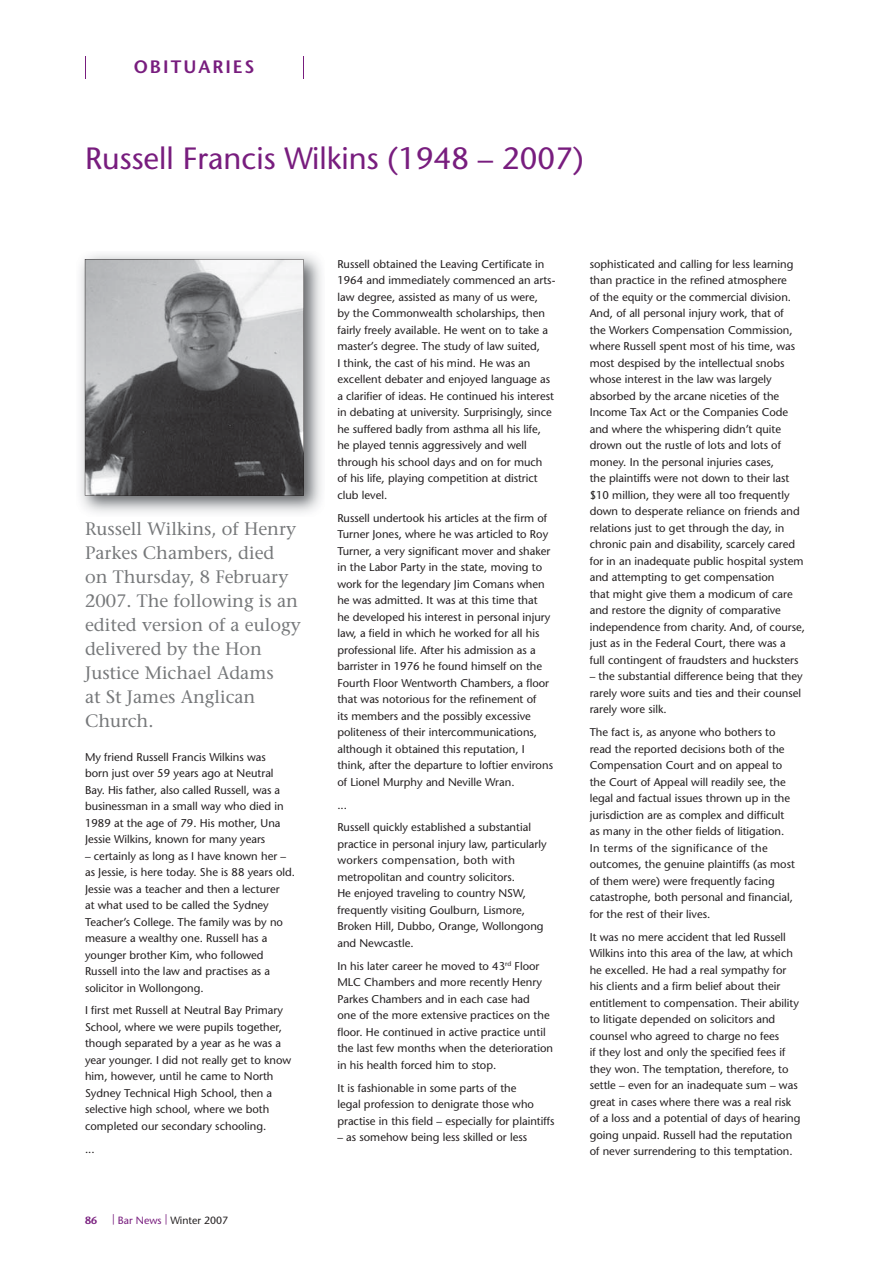
<style>
.page{position:relative;width:893px;height:1263px;background:#fff}
.page>*{position:absolute;margin:0;border:0;box-sizing:border-box;transform-origin:0 0}
.t1{font:30.75px "Stone Sans";color:#781d7e}
.t2{font:18px/24px "Stone Serif";color:#76787a}
.t3{font:600 18px "Stone Sans";letter-spacing:.11em;color:#781d7e}
.t4{font:11.25px/16.5px "Stone Sans";color:#231f20}
.t5{font:10.5px "Stone Sans";color:#231f20}
.t6{font:600 10.5px "Stone Sans";color:#781d7e}
.s1{color:#781d7e}
</style>
<div class="page">
<svg style="left:303px;top:56px;width:1px;height:22px"></svg>
<svg style="left:85px;top:56px;width:1px;height:22px"></svg>
<img style="left:80px;top:254px;width:242px;height:259px">
<svg style="left:85px;top:259px;width:219px;height:237px;background:#7f7f81"></svg>
<h2 class="t3" style="left:134px;top:60px;width:122px">OBITUARIES</h2>
<h1 class="t1" style="left:85px;top:146px;width:500px">Russell Francis Wilkins (1948 – 2007)</h1>
<h2 class="t2" style="left:85px;top:519px;width:217px">Russell Wilkins, of Henry<br>Parkes Chambers, died on Thursday, 8 February<br>2007. The following is an edited version of a eulogy delivered by the Hon<br>Justice Michael Adams<br>at St James Anglican<br>Church.</h2>
<p class="t4" style="left:85px;top:750px;width:200px">My friend Russell Francis Wilkins was born just over 59 years ago at Neutral Bay. His father, also called Russell, was a businessman in a small way who died in 1989 at the age of 79. His mother, Una Jessie Wilkins, known for many years</p>
<p class="t4" style="left:85px;top:849px;width:212px">– certainly as long as I have known her – as Jessie, is here today. She is 88 years old.<br>Jessie was a teacher and then a lecturer<br>at what used to be called the Sydney Teacher’s College. The family was by no measure a wealthy one. Russell has a younger brother Kim, who followed Russell into the law and practises as a solicitor in Wollongong.</p>
<p class="t4" style="left:85px;top:1003px;width:208px">I first met Russell at Neutral Bay Primary School, where we were pupils together, though separated by a year as he was a year younger. I did not really get to know him, however, until he came to North Sydney Technical High School, then a selective high school, where we both completed our secondary schooling.</p>
<p class="t4" style="left:85px;top:1142px;width:11px">...</p>
<p class="t6" style="left:85px;top:1216px;width:14px">86</p>
<p class="t5" style="left:112px;top:1216px;width:118px"><span class="s1">| Bar News |</span> Winter 2007</p>
<p class="t4" style="left:337px;top:257px;width:220px">Russell obtained the Leaving Certificate in 1964 and immediately commenced an arts&shy;law degree, assisted as many of us were,<br>by the Commonwealth scholarships, then fairly freely available. He went on to take a master’s degree. The study of law suited,<br>I think, the cast of his mind. He was an excellent debater and enjoyed language as a clarifier of ideas. He continued his interest in debating at university. Surprisingly, since he suffered badly from asthma all his life, he played tennis aggressively and well through his school days and on for much<br>of his life, playing competition at district club level.</p>
<p class="t4" style="left:337px;top:511px;width:217px">Russell undertook his articles at the firm of Turner Jones, where he was articled to Roy Turner, a very significant mover and shaker in the Labor Party in the state, moving to work for the legendary Jim Comans when he was admitted. It was at this time that<br>he developed his interest in personal injury law, a field in which he worked for all his professional life. After his admission as a barrister in 1976 he found himself on the Fourth Floor Wentworth Chambers, a floor that was notorious for the refinement of<br>its members and the possibly excessive politeness of their intercommunications, although it obtained this reputation, I think, after the departure to loftier environs of Lionel Murphy and Neville Wran.</p>
<p class="t4" style="left:337px;top:794px;width:195px;line-height:23px">...<br>Russell quickly established a substantial</p>
<p class="t4" style="left:337px;top:837px;width:211px">practice in personal injury law, particularly workers compensation, both with metropolitan and country solicitors.<br>He enjoyed traveling to country NSW, frequently visiting Goulburn, Lismore, Broken Hill, Dubbo, Orange, Wollongong and Newcastle.</p>
<p class="t4" style="left:337px;top:959px;width:217px">In his later career he moved to 43<sup>rd</sup> Floor MLC Chambers and more recently Henry Parkes Chambers and in each case had<br>one of the more extensive practices on the floor. He continued in active practice until the last few months when the deterioration in his health forced him to stop.</p>
<p class="t4" style="left:337px;top:1081px;width:219px">It is fashionable in some parts of the<br>legal profession to denigrate those who practise in this field – especially for plaintiffs</p>
<p class="t4" style="left:337px;top:1130px;width:191px">– as somehow being less skilled or less</p>
<p class="t4" style="left:590px;top:257px;width:217px">sophisticated and calling for less learning than practice in the refined atmosphere<br>of the equity or the commercial division.<br>And, of all personal injury work, that of<br>the Workers Compensation Commission, where Russell spent most of his time, was most despised by the intellectual snobs whose interest in the law was largely absorbed by the arcane niceties of the Income Tax Act or the Companies Code and where the whispering didn’t quite drown out the rustle of lots and lots of money. In the personal injuries cases,<br>the plaintiffs were not down to their last $10 million, they were all too frequently down to desperate reliance on friends and relations just to get through the day, in chronic pain and disability, scarcely cared for in an inadequate public hospital system and attempting to get compensation<br>that might give them a modicum of care and restore the dignity of comparative independence from charity. And, of course, just as in the Federal Court, there was a<br>full contingent of fraudsters and hucksters</p>
<p class="t4" style="left:590px;top:669px;width:215px">– the substantial difference being that they rarely wore suits and ties and their counsel rarely wore silk.</p>
<p class="t4" style="left:590px;top:725px;width:207px">The fact is, as anyone who bothers to read the reported decisions both of the Compensation Court and on appeal to the Court of Appeal will readily see, the legal and factual issues thrown up in the jurisdiction are as complex and difficult as many in the other fields of litigation.<br>In terms of the significance of the outcomes, the genuine plaintiffs (as most of them were) were frequently facing catastrophe, both personal and financial, for the rest of their lives.</p>
<p class="t4" style="left:590px;top:930px;width:212px">It was no mere accident that led Russell Wilkins into this area of the law, at which he excelled. He had a real sympathy for his clients and a firm belief about their entitlement to compensation. Their ability to litigate depended on solicitors and counsel who agreed to charge no fees<br>if they lost and only the specified fees if they won. The temptation, therefore, to settle – even for an inadequate sum – was great in cases where there was a real risk of a loss and a potential of days of hearing going unpaid. Russell had the reputation of never surrendering to this temptation.</p>
</div>
